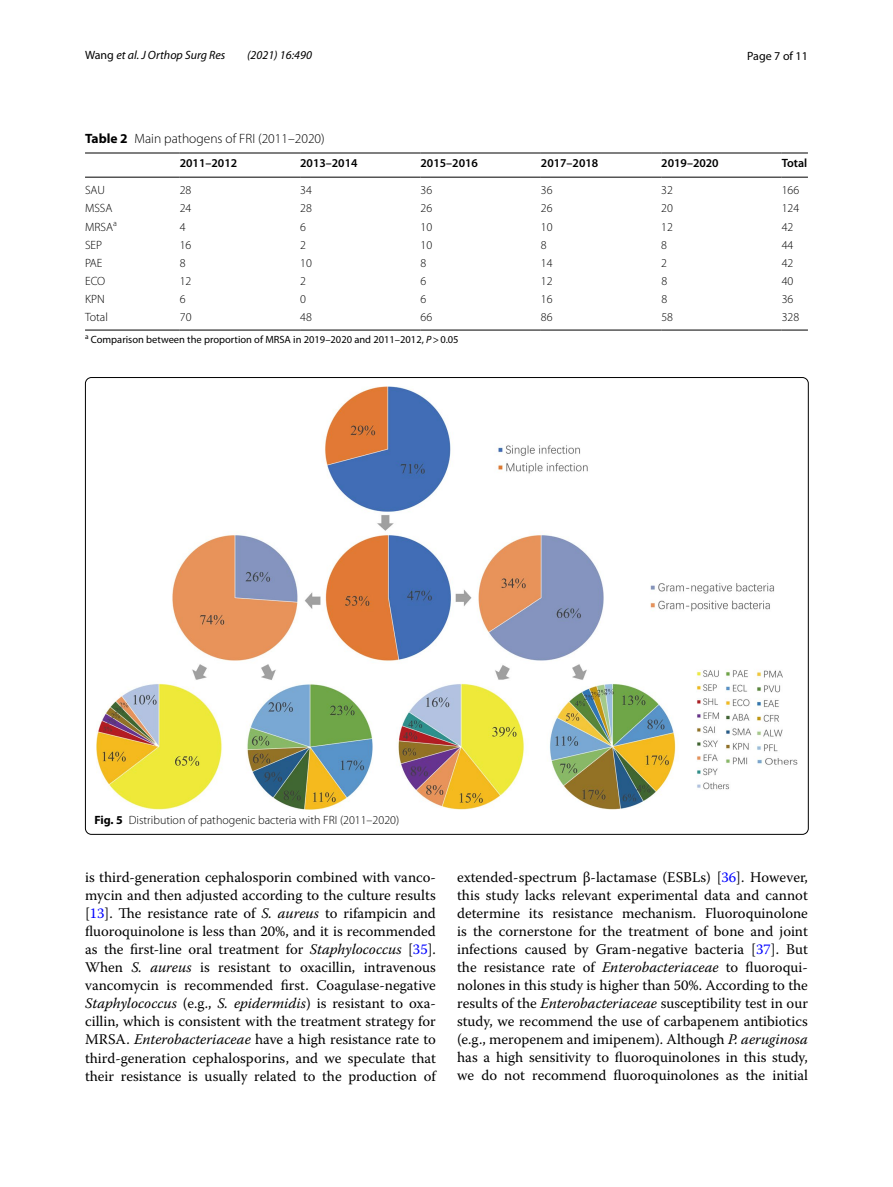
<style>
.page{position:relative;width:893px;height:1187px;background:#fff}
.page>*{position:absolute;margin:0;border:0;box-sizing:border-box;transform-origin:0 0}
.t1{font:14.7px/18px "Warnock Pro";color:#000;text-align:justify}
.t2{font:300 13.5px "Myriad Pro";color:#000}
.t3{font:300 12px "Myriad Pro";color:#000}
.t4{font:600 12px "Myriad Pro";color:#000}
.t5{font:italic 12px "Myriad Pro";color:#000}
.t6{font:12px "Myriad Pro";color:#000}
.t7{font:10.5px "Myriad Pro";color:#000}
.s1{font-style:normal}
.s2{font-weight:700}
.s3{font-style:italic}
.s4{color:#00f}
</style>
<div class="page">
<hr style="left:85px;top:153px;width:95px;height:1px;background:#000">
<hr style="left:85px;top:177px;width:95px;height:1px;background:#000">
<hr style="left:180px;top:153px;width:120px;height:1px;background:#000">
<hr style="left:180px;top:177px;width:120px;height:1px;background:#000">
<hr style="left:300px;top:153px;width:120px;height:1px;background:#000">
<hr style="left:300px;top:177px;width:120px;height:1px;background:#000">
<hr style="left:420px;top:153px;width:121px;height:1px;background:#000">
<hr style="left:420px;top:177px;width:121px;height:1px;background:#000">
<hr style="left:541px;top:153px;width:120px;height:1px;background:#000">
<hr style="left:541px;top:177px;width:120px;height:1px;background:#000">
<hr style="left:661px;top:153px;width:121px;height:1px;background:#000">
<hr style="left:661px;top:177px;width:121px;height:1px;background:#000">
<svg style="left:782px;top:153px;width:26px;height:1px"></svg>
<svg style="left:782px;top:177px;width:26px;height:1px"></svg>
<hr style="left:85px;top:330px;width:95px;height:1px;background:#000">
<hr style="left:180px;top:330px;width:120px;height:1px;background:#000">
<hr style="left:300px;top:330px;width:120px;height:1px;background:#000">
<hr style="left:420px;top:330px;width:121px;height:1px;background:#000">
<hr style="left:541px;top:330px;width:120px;height:1px;background:#000">
<hr style="left:661px;top:330px;width:121px;height:1px;background:#000">
<svg style="left:782px;top:330px;width:26px;height:1px"></svg>
<img style="left:97px;top:386px;width:700px;height:423px">
<p class="t5" style="left:85px;top:48px;width:142px"><span class="s1">Wang</span> et al. J Orthop Surg Res</p>
<p class="t5" style="left:247px;top:48px;width:66px">(2021) 16:490</p>
<p class="t6" style="left:747px;top:48px;width:62px">Page 7 of 11</p>
<p class="t2" style="left:85px;top:131px;width:241px"><span class="s2">Table 2</span> Main pathogens of FRI (2011–2020)</p>
<p class="t4" style="left:180px;top:156px;width:59px">2011–2012</p>
<p class="t4" style="left:300px;top:156px;width:59px">2013–2014</p>
<p class="t4" style="left:420px;top:156px;width:59px">2015–2016</p>
<p class="t4" style="left:541px;top:156px;width:59px">2017–2018</p>
<p class="t4" style="left:661px;top:156px;width:59px">2019–2020</p>
<p class="t4" style="left:782px;top:156px;width:27px">Total</p>
<p class="t3" style="left:85px;top:184px;width:21px">SAU</p>
<p class="t3" style="left:180px;top:184px;width:13px">28</p>
<p class="t3" style="left:300px;top:184px;width:13px">34</p>
<p class="t3" style="left:421px;top:184px;width:13px">36</p>
<p class="t3" style="left:541px;top:184px;width:13px">36</p>
<p class="t3" style="left:661px;top:184px;width:13px">32</p>
<p class="t3" style="left:782px;top:184px;width:19px">166</p>
<p class="t3" style="left:85px;top:202px;width:29px">MSSA</p>
<p class="t3" style="left:180px;top:202px;width:13px">24</p>
<p class="t3" style="left:300px;top:202px;width:13px">28</p>
<p class="t3" style="left:421px;top:202px;width:13px">26</p>
<p class="t3" style="left:541px;top:202px;width:13px">26</p>
<p class="t3" style="left:661px;top:202px;width:13px">20</p>
<p class="t3" style="left:782px;top:202px;width:19px">124</p>
<p class="t3" style="left:85px;top:220px;width:33px">MRSA<sup>a</sup></p>
<p class="t3" style="left:180px;top:220px;width:7px">4</p>
<p class="t3" style="left:300px;top:220px;width:7px">6</p>
<p class="t3" style="left:420px;top:220px;width:13px">10</p>
<p class="t3" style="left:541px;top:220px;width:13px">10</p>
<p class="t3" style="left:661px;top:220px;width:13px">12</p>
<p class="t3" style="left:782px;top:220px;width:13px">42</p>
<p class="t3" style="left:85px;top:238px;width:19px">SEP</p>
<p class="t3" style="left:180px;top:238px;width:13px">16</p>
<p class="t3" style="left:300px;top:238px;width:7px">2</p>
<p class="t3" style="left:421px;top:238px;width:13px">10</p>
<p class="t3" style="left:541px;top:238px;width:7px">8</p>
<p class="t3" style="left:661px;top:238px;width:7px">8</p>
<p class="t3" style="left:782px;top:238px;width:13px">44</p>
<p class="t3" style="left:85px;top:256px;width:19px">PAE</p>
<p class="t3" style="left:180px;top:256px;width:7px">8</p>
<p class="t3" style="left:300px;top:256px;width:13px">10</p>
<p class="t3" style="left:421px;top:256px;width:7px">8</p>
<p class="t3" style="left:541px;top:256px;width:13px">14</p>
<p class="t3" style="left:661px;top:256px;width:7px">2</p>
<p class="t3" style="left:782px;top:256px;width:13px">42</p>
<p class="t3" style="left:85px;top:274px;width:22px">ECO</p>
<p class="t3" style="left:180px;top:274px;width:13px">12</p>
<p class="t3" style="left:300px;top:274px;width:7px">2</p>
<p class="t3" style="left:421px;top:274px;width:7px">6</p>
<p class="t3" style="left:541px;top:274px;width:13px">12</p>
<p class="t3" style="left:661px;top:274px;width:7px">8</p>
<p class="t3" style="left:782px;top:274px;width:13px">40</p>
<p class="t3" style="left:85px;top:292px;width:21px">KPN</p>
<p class="t3" style="left:180px;top:292px;width:7px">6</p>
<p class="t3" style="left:300px;top:292px;width:7px">0</p>
<p class="t3" style="left:421px;top:292px;width:7px">6</p>
<p class="t3" style="left:541px;top:292px;width:13px">16</p>
<p class="t3" style="left:661px;top:292px;width:7px">8</p>
<p class="t3" style="left:782px;top:292px;width:13px">36</p>
<p class="t3" style="left:85px;top:311px;width:24px">Total</p>
<p class="t3" style="left:180px;top:311px;width:13px">70</p>
<p class="t3" style="left:300px;top:311px;width:13px">48</p>
<p class="t3" style="left:421px;top:311px;width:13px">66</p>
<p class="t3" style="left:541px;top:311px;width:13px">86</p>
<p class="t3" style="left:661px;top:311px;width:13px">58</p>
<p class="t3" style="left:782px;top:311px;width:19px">328</p>
<p class="t7" style="left:85px;top:333px;width:375px"><sup>a</sup> Comparison between the proportion of MRSA in 2019–2020 and 2011–2012, <span class="s3">P</span>&gt;0.05</p>
<p class="t3" style="left:94px;top:813px;width:306px"><span class="s2">Fig. 5</span> Distribution of pathogenic bacteria with FRI (2011–2020)</p>
<p class="t1" style="left:85px;top:868px;width:352px">is third-generation cephalosporin combined with vanco&shy;mycin and then adjusted according to the culture results [<span class="s4">13</span>]. The resistance rate of <span class="s3">S. aureus</span> to rifampicin and fluoroquinolone is less than 20%, and it is recommended as the first-line oral treatment for <span class="s3">Staphylococcus</span> [<span class="s4">35</span>].<br>When <span class="s3">S. aureus</span> is resistant to oxacillin, intravenous vancomycin is recommended first. Coagulase-negative <span class="s3">Staphylococcus</span> (e.g., <span class="s3">S. epidermidis</span>) is resistant to oxa&shy;cillin, which is consistent with the treatment strategy for MRSA. <span class="s3">Enterobacteriaceae</span> have a high resistance rate to third-generation cephalosporins, and we speculate that their resistance is usually related to the production of</p>
<p class="t1" style="left:457px;top:868px;width:352px">extended-spectrum β-lactamase (ESBLs) [<span class="s4">36</span>]. However, this study lacks relevant experimental data and cannot determine its resistance mechanism. Fluoroquinolone is the cornerstone for the treatment of bone and joint infections caused by Gram-negative bacteria [<span class="s4">37</span>]. But the resistance rate of <span class="s3">Enterobacteriaceae</span> to fluoroqui&shy;nolones in this study is higher than 50%. According to the results of the <span class="s3">Enterobacteriaceae</span> susceptibility test in our study, we recommend the use of carbapenem antibiotics (e.g., meropenem and imipenem). Although <span class="s3">P. aeruginosa </span>has a high sensitivity to fluoroquinolones in this study, we do not recommend fluoroquinolones as the initial</p>
</div>
